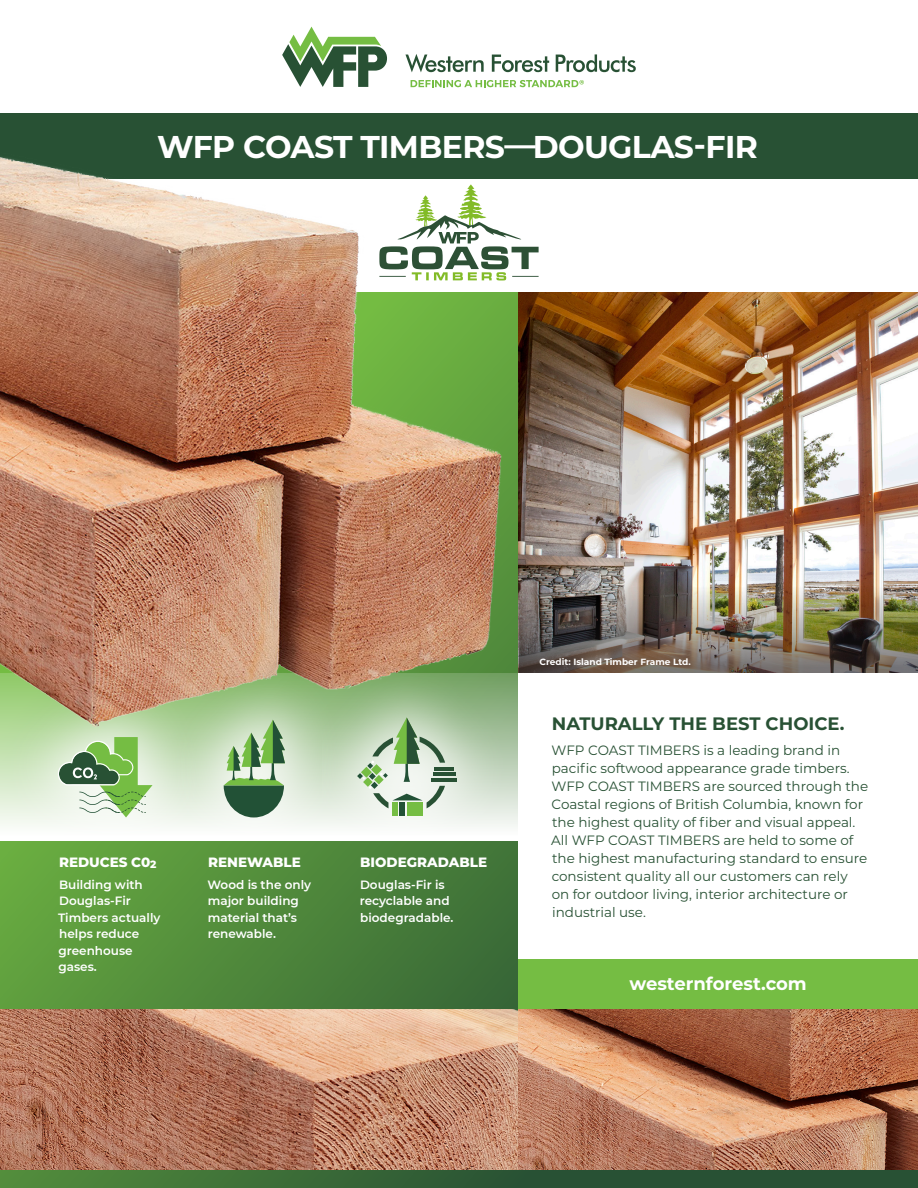
<style>
.page{position:relative;width:918px;height:1188px;background:#fff}
.page>*{position:absolute;margin:0;border:0;box-sizing:border-box;transform-origin:0 0}
.body_-_centre{font:700 31.5px "Montserrat";letter-spacing:-.02em;color:#fff}
.body{font:700 18px "Montserrat";color:#285134}
.body_-_centre-2{font:700 18px "Montserrat";color:#fff}
.body-2{font:13.5px/18px "Montserrat";color:#285134}
.body_-_infographics__light{font:800 13.5px "Montserrat";color:#fff}
.body-3{font:800 13.5px "Montserrat";letter-spacing:-.005em;color:#fff}
.body_-_infographics__light-2{font:600 12px/16.5px "Montserrat";color:#fff}
.t1{font:700 9px "Montserrat";color:#fff}
.s1{font-size:10.5px}
</style>
<div class="page">
<svg style="left:0;top:841px;width:918px;height:347px;background:#4e833b"></svg>
<img style="left:620px;top:292px;width:298px;height:381px">
<div style="left:519px;top:673px;width:399px;height:295px;background:#fff"></div>
<div style="left:0;top:113px;width:918px;height:66px;background:#285134"></div>
<div style="left:1px;top:679px;width:207px;height:158px;background:#fff;opacity:.8"></div>
<svg style="left:58px;top:763px;width:95px;height:54px"></svg>
<div style="left:167px;top:664px;width:176px;height:173px;background:#fff;opacity:.8"></div>
<svg style="left:224px;top:763px;width:61px;height:54px;background:#769978"></svg>
<div style="left:323px;top:664px;width:190px;height:173px;background:#fff;opacity:.8"></div>
<hr style="left:431px;top:778px;width:26px;height:4px;background:#285134">
<hr style="left:433px;top:772px;width:22px;height:4px;background:#285134">
<hr style="left:434px;top:767px;width:20px;height:4px;background:#285134">
<div style="left:407px;top:802px;width:16px;height:14px;background:#75bd43"></div>
<div style="left:392px;top:802px;width:6px;height:14px;background:#75bd43"></div>
<div style="left:400px;top:802px;width:5px;height:14px;background:#225136"></div>
<svg style="left:357px;top:763px;width:88px;height:45px"></svg>
<div style="left:519px;top:959px;width:399px;height:50px;background:#75bd43"></div>
<img style="left:257px;top:1010px;width:661px;height:159px">
<svg style="left:0;top:1010px;width:257px;height:159px;background:#b1755c"></svg>
<img style="left:0;top:157px;width:620px;height:606px">
<svg style="left:405px;top:54px;width:79px;height:18px"></svg>
<svg style="left:492px;top:55px;width:57px;height:17px"></svg>
<svg style="left:556px;top:54px;width:80px;height:18px"></svg>
<svg style="left:282px;top:27px;width:105px;height:60px"></svg>
<svg style="left:411px;top:80px;width:173px;height:7px"></svg>
<svg style="left:379px;top:184px;width:160px;height:96px"></svg>
<p class="body_-_centre" style="left:157px;top:124px;width:602px">WFP COAST TIMBERS—DOUGLAS-FIR</p>
<p class="body-3" style="left:59px;top:853px;width:99px">REDUCES C0<span class="s1">2</span></p>
<p class="body_-_infographics__light" style="left:208px;top:853px;width:94px">RENEWABLE</p>
<p class="body_-_infographics__light" style="left:360px;top:853px;width:128px">BIODEGRADABLE</p>
<p class="body_-_infographics__light-2" style="left:58px;top:876px;width:104px">Building with<br>Douglas-Fir<br>Timbers actually helps reduce greenhouse gases.</p>
<p class="body_-_infographics__light-2" style="left:360px;top:876px;width:95px">Douglas-Fir is recyclable and biodegradable.</p>
<p class="body_-_infographics__light-2" style="left:208px;top:876px;width:105px">Wood is the only major building material that’s renewable.</p>
<p class="t1" style="left:540px;top:656px;width:153px">Credit: Island Timber Frame Ltd.</p>
<p class="body" style="left:552px;top:710px;width:294px">NATURALLY THE BEST CHOICE.</p>
<p class="body-2" style="left:551px;top:741px;width:319px">WFP COAST TIMBERS is a leading brand in pacific softwood appearance grade timbers.<br>WFP COAST TIMBERS are sourced through the Coastal regions of British Columbia, known for the highest quality of fiber and visual appeal.<br>All WFP COAST TIMBERS are held to some of the highest manufacturing standard to ensure consistent quality all our customers can rely<br>on for outdoor living, interior architecture or industrial use.</p>
<p class="body_-_centre-2" style="left:629px;top:971px;width:179px">westernforest.com</p>
</div>
